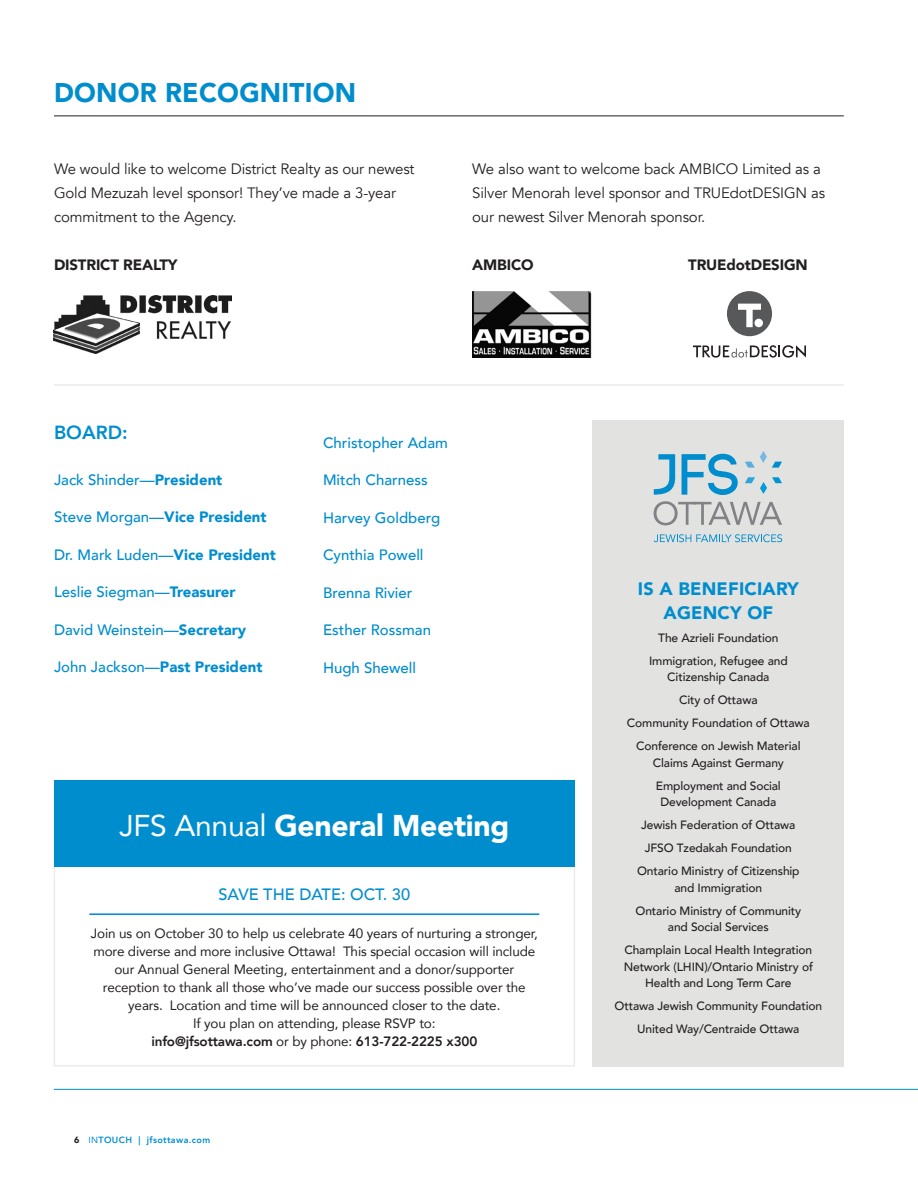
<style>
.page{position:relative;width:918px;height:1188px;background:#fff}
.page>*{position:absolute;margin:0;border:0;box-sizing:border-box;transform-origin:0 0}
.Body{font:900 30px "Avenir";letter-spacing:-.01em;color:#fff}
.t1{font:900 27px "Avenir";letter-spacing:.01em;color:#008dce}
.t2{font:800 19.05px "Avenir";color:#008dce}
.t3{font:900 18px/24px "Avenir";letter-spacing:.01em;color:#008dce;text-align:center}
.H1_SPACE_BEFORE{font:500 16.35px "Avenir";color:#008dce}
.Body-2{font:15px/24px "Avenir";letter-spacing:-.01em;color:#231f20}
.t4{font:500 15px "Avenir";color:#008dce}
.t5{font:900 15px "Avenir";color:#008dce}
.Body-3{font:900 15px "Avenir";letter-spacing:-.01em;color:#231f20}
.Body-4{font:13.5px/18px "Avenir";letter-spacing:-.01em;color:#231f20;text-align:center}
.Body-5{font:800 13.5px "Avenir";letter-spacing:-.01em;color:#231f20}
.t6{font:500 12px/16.5px "Avenir";letter-spacing:-.01em;color:#231f20;text-align:center}
.t7{font:800 9px "Avenir";letter-spacing:.04em;color:#008dce}
.s1{font-weight:900}
.s2{font-weight:500}
.s3{font-weight:400}
.s4{font-weight:900;color:#231f20}
</style>
<div class="page">
<hr style="left:54px;top:1089px;width:864px;height:1px;background:#008dce">
<hr style="left:54px;top:384px;width:790px;height:2px;background:#ebebeb">
<div style="left:592px;top:420px;width:252px;height:647px;background:#e2e2e1"></div>
<svg style="left:745px;top:451px;width:37px;height:17px"></svg>
<svg style="left:745px;top:477px;width:37px;height:17px"></svg>
<svg style="left:654px;top:454px;width:21px;height:41px"></svg>
<svg style="left:682px;top:454px;width:56px;height:41px"></svg>
<svg style="left:654px;top:534px;width:128px;height:8px"></svg>
<svg style="left:654px;top:501px;width:128px;height:24px"></svg>
<div style="left:54px;top:780px;width:521px;height:87px;background:#008dce"></div>
<hr style="left:89px;top:913px;width:450px;height:2px;background:#008dce">
<hr style="left:54px;top:116px;width:790px;height:1px;background:#231f20">
<img style="left:54px;top:295px;width:177px;height:58px">
<img style="left:472px;top:291px;width:120px;height:67px">
<svg style="left:693px;top:345px;width:113px;height:13px"></svg>
<div style="left:727px;top:291px;width:45px;height:45px;background:#57585a;border-radius:50%"></div>
<svg style="left:738px;top:304px;width:23px;height:23px"></svg>
<div style="left:754px;top:319px;width:9px;height:8px;background:#fff;border-radius:50%"></div>
<h1 class="t1" style="left:54px;top:69px;width:304px">DONOR RECOGNITION</h1>
<p class="Body-2" style="left:54px;top:157px;width:362px">We would like to welcome District Realty as our newest<br>Gold Mezuzah level sponsor! They’ve made a 3-year commitment to the Agency.</p>
<p class="Body-3" style="left:54px;top:252px;width:125px">DISTRICT REALTY</p>
<p class="Body-2" style="left:472px;top:157px;width:354px">We also want to welcome back AMBICO Limited as a<br>Silver Menorah level sponsor and TRUEdotDESIGN as our newest Silver Menorah sponsor.</p>
<p class="Body-3" style="left:472px;top:252px;width:63px">AMBICO</p>
<p class="Body-3" style="left:688px;top:252px;width:121px">TRUEdotDESIGN</p>
<p class="t2" style="left:54px;top:418px;width:75px">BOARD:</p>
<p class="t4" style="left:54px;top:466px;width:170px">Jack Shinder—<span class="s1">President</span></p>
<p class="t5" style="left:54px;top:504px;width:214px"><span class="s2">Steve Morgan—</span>Vice President</p>
<p class="t4" style="left:54px;top:541px;width:223px">Dr. Mark Luden—<span class="s1">Vice President</span></p>
<p class="t4" style="left:54px;top:579px;width:183px">Leslie Siegman—<span class="s1">Treasurer</span></p>
<p class="t4" style="left:54px;top:616px;width:194px">David Weinstein—<span class="s1">Secretary</span></p>
<p class="t5" style="left:54px;top:654px;width:210px"><span class="s2">John Jackson—</span>Past President</p>
<p class="t4" style="left:323px;top:430px;width:127px">Christopher Adam</p>
<p class="t4" style="left:323px;top:467px;width:106px">Mitch Charness</p>
<p class="t4" style="left:323px;top:505px;width:119px">Harvey Goldberg</p>
<p class="t4" style="left:323px;top:542px;width:102px">Cynthia Powell</p>
<p class="t4" style="left:323px;top:580px;width:91px">Brenna Rivier</p>
<p class="t4" style="left:323px;top:617px;width:110px">Esther Rossman</p>
<p class="t4" style="left:323px;top:655px;width:95px">Hugh Shewell</p>
<p class="Body" style="left:119px;top:800px;width:391px"><span class="s3">JFS Annual</span> General Meeting</p>
<p class="H1_SPACE_BEFORE" style="left:219px;top:880px;width:193px">SAVE THE DATE: OCT. 30</p>
<p class="Body-4" style="left:91px;top:924px;width:449px">Join us on October 30 to help us celebrate 40 years of nurturing a stronger, more diverse and more inclusive Ottawa! This special occasion will include our Annual General Meeting, entertainment and a donor/supporter reception to thank all those who’ve made our success possible over the years. Location and time will be announced closer to the date.<br>If you plan on attending, please RSVP to:</p>
<p class="Body-5" style="left:151px;top:1031px;width:328px">info@jfsottawa.com <span class="s3">or by phone:</span> 613-722-2225 x300</p>
<p class="t7" style="left:74px;top:1133px;width:138px"><span class="s4">6</span> <span class="s3">IN</span>TOUCH | jfsottawa.com</p>
<h1 class="t3" style="left:638px;top:576px;width:163px">IS A BENEFICIARY<br>AGENCY OF</h1>
<p class="t6" style="left:658px;top:629px;width:122px">The Azrieli Foundation</p>
<p class="t6" style="left:649px;top:652px;width:140px">Immigration, Refugee and<br>Citizenship Canada</p>
<p class="t6" style="left:679px;top:691px;width:80px">City of Ottawa</p>
<p class="t6" style="left:627px;top:714px;width:184px">Community Foundation of Ottawa</p>
<p class="t6" style="left:636px;top:737px;width:166px">Conference on Jewish Material<br>Claims Against Germany</p>
<p class="t6" style="left:656px;top:777px;width:126px">Employment and Social<br>Development Canada</p>
<p class="t6" style="left:641px;top:816px;width:156px">Jewish Federation of Ottawa</p>
<p class="t6" style="left:645px;top:839px;width:149px">JFSO Tzedakah Foundation</p>
<p class="t6" style="left:637px;top:862px;width:164px">Ontario Ministry of Citizenship and Immigration</p>
<p class="t6" style="left:636px;top:902px;width:167px">Ontario Ministry of Community and Social Services</p>
<p class="t6" style="left:624px;top:941px;width:191px">Champlain Local Health Integration<br>Network (LHIN)/Ontario Ministry of<br>Health and Long Term Care</p>
<p class="t6" style="left:615px;top:997px;width:209px">Ottawa Jewish Community Foundation</p>
<p class="t6" style="left:637px;top:1020px;width:164px">United Way/Centraide Ottawa</p>
</div>
